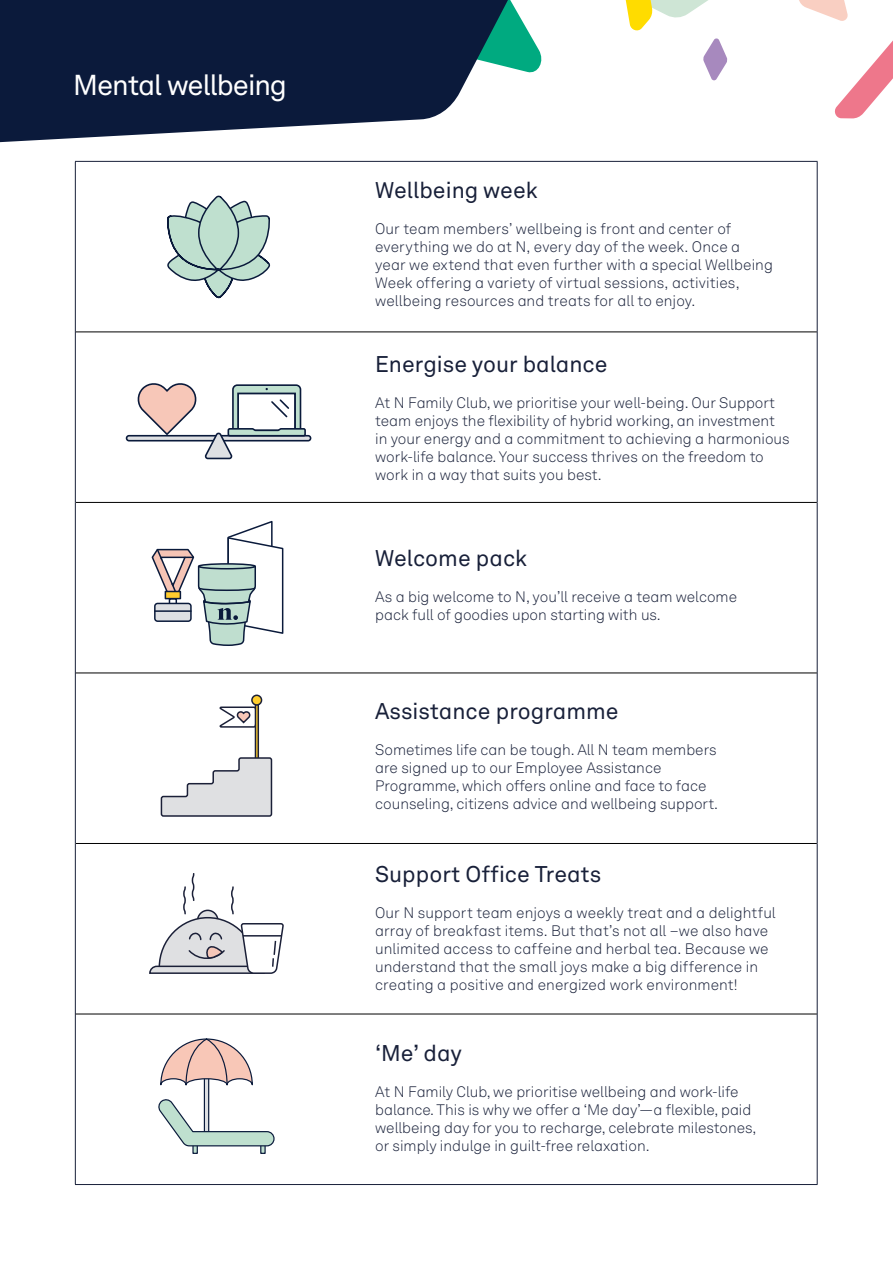
<style>
.page{position:relative;width:893px;height:1263px;background:#fff}
.page>*{position:absolute;margin:0;border:0;box-sizing:border-box;transform-origin:0 0}
.t1{font:28.5px "NNFC Akkurat";letter-spacing:-.04em;color:#fff}
.t2{font:22.5px "NNFC Akkurat";color:#182039}
.t3{font:300 15px/18px "NNFC Akkurat";color:#182039}
</style>
<div class="page">
<svg style="left:799px;top:0;width:94px;height:118px"></svg>
<svg style="left:703px;top:38px;width:24px;height:43px"></svg>
<svg style="left:0;top:0;width:542px;height:143px;fill:#0b1a3b"></svg>
<svg style="left:625px;top:0;width:83px;height:31px"></svg>
<hr style="left:75px;top:161px;width:743px;height:1px;background:#182039">
<hr style="left:75px;top:162px;width:1px;height:170px;background:#182039">
<hr style="left:817px;top:162px;width:1px;height:170px;background:#182039">
<hr style="left:75px;top:332px;width:1px;height:170px;background:#182039">
<hr style="left:817px;top:332px;width:1px;height:170px;background:#182039">
<hr style="left:75px;top:502px;width:1px;height:171px;background:#182039">
<hr style="left:817px;top:502px;width:1px;height:171px;background:#182039">
<hr style="left:75px;top:673px;width:1px;height:170px;background:#182039">
<hr style="left:817px;top:673px;width:1px;height:170px;background:#182039">
<hr style="left:75px;top:843px;width:1px;height:171px;background:#182039">
<hr style="left:817px;top:843px;width:1px;height:171px;background:#182039">
<hr style="left:75px;top:1014px;width:1px;height:170px;background:#182039">
<hr style="left:817px;top:1014px;width:1px;height:170px;background:#182039">
<hr style="left:75px;top:1184px;width:743px;height:1px;background:#182039">
<hr style="left:76px;top:331px;width:741px;height:1px;background:#000">
<hr style="left:76px;top:502px;width:741px;height:1px;background:#000">
<hr style="left:76px;top:672px;width:741px;height:1px;background:#000">
<hr style="left:76px;top:843px;width:741px;height:1px;background:#000">
<hr style="left:76px;top:1014px;width:741px;height:1px;background:#000">
<svg style="left:255px;top:728px;width:4px;height:28px"></svg>
<svg style="left:160px;top:756px;width:113px;height:61px"></svg>
<svg style="left:204px;top:1086px;width:5px;height:13px"></svg>
<svg style="left:160px;top:1038px;width:93px;height:48px"></svg>
<svg style="left:260px;top:1147px;width:6px;height:7px"></svg>
<svg style="left:192px;top:1147px;width:6px;height:7px"></svg>
<svg style="left:158px;top:1099px;width:117px;height:48px"></svg>
<svg style="left:167px;top:195px;width:104px;height:104px"></svg>
<svg style="left:149px;top:873px;width:135px;height:101px"></svg>
<svg style="left:151px;top:520px;width:133px;height:208px"></svg>
<div style="left:126px;top:435px;width:185px;height:6px;border:2px solid #0a1a3b;border-radius:2px"></div>
<svg style="left:137px;top:383px;width:60px;height:53px"></svg>
<svg style="left:203px;top:384px;width:104px;height:76px"></svg>
<h1 class="t1" style="left:73px;top:64px;width:215px">Mental wellbeing</h1>
<h2 class="t2" style="left:375px;top:174px;width:164px">Wellbeing week</h2>
<p class="t3" style="left:375px;top:220px;width:399px">Our team members’ wellbeing is front and center of everything we do at N, every day of the week. Once a year we extend that even further with a special Wellbeing Week offering a variety of virtual sessions, activities, wellbeing resources and treats for all to enjoy.</p>
<h2 class="t2" style="left:375px;top:347px;width:234px">Energise your balance</h2>
<p class="t3" style="left:375px;top:393px;width:416px">At N Family Club, we prioritise your well-being. Our Support team enjoys the flexibility of hybrid working, an investment in your energy and a commitment to achieving a harmonious work-life balance. Your success thrives on the freedom to work in a way that suits you best.</p>
<h2 class="t2" style="left:375px;top:542px;width:154px">Welcome pack</h2>
<p class="t3" style="left:375px;top:588px;width:363px">As a big welcome to N, you’ll receive a team welcome pack full of goodies upon starting with us.</p>
<h2 class="t2" style="left:375px;top:694px;width:245px">Assistance programme</h2>
<p class="t3" style="left:375px;top:740px;width:344px">Sometimes life can be tough. All N team members are signed up to our Employee Assistance Programme, which offers online and face to face counseling, citizens advice and wellbeing support.</p>
<h2 class="t2" style="left:375px;top:857px;width:228px">Support Office Treats</h2>
<p class="t3" style="left:375px;top:903px;width:402px">Our N support team enjoys a weekly treat and a delightful array of breakfast items. But that’s not all –we also have unlimited access to caffeine and herbal tea. Because we understand that the small joys make a big difference in creating a positive and energized work environment!</p>
<h2 class="t2" style="left:375px;top:1036px;width:88px">‘Me’ day</h2>
<p class="t3" style="left:375px;top:1082px;width:383px">At N Family Club, we prioritise wellbeing and work-life balance. This is why we offer a ‘Me day’—a flexible, paid wellbeing day for you to recharge, celebrate milestones, or simply indulge in guilt-free relaxation.</p>
</div>
